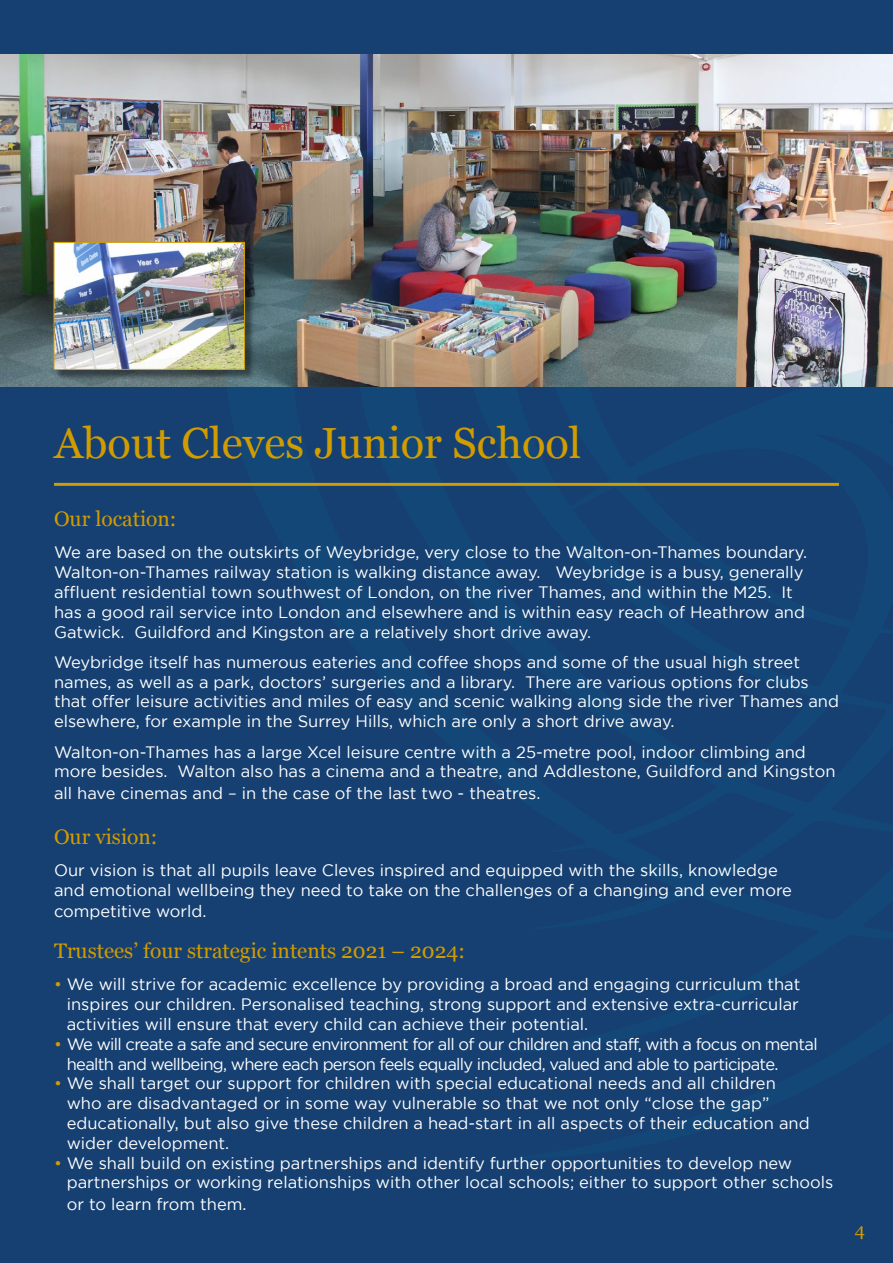
<style>
.page{position:relative;width:893px;height:1263px;background:#164071}
.page>*{position:absolute;margin:0;border:0;box-sizing:border-box;transform-origin:0 0}
.t1{font:43.5px "Georgia";color:#d19c00}
.t2{font:21px "Georgia";color:#d19c00}
.t3{font:18px "Georgia";color:#d19c00}
.t4{font:16.5px/19.8px "Gotham";color:#fff}
.t5{font:16.5px/19.8px "Gotham";letter-spacing:-.04em;color:#fff}
.s1{color:#d19c00}
</style>
<div class="page">
<img style="left:0;top:54px;width:893px;height:333px">
<img style="left:221px;top:131px;width:672px;height:352px">
<hr style="left:54px;top:483px;width:785px;height:3px;background:#d19c00">
<div style="left:55px;top:243px;width:201px;height:137px;background:#000;opacity:.43"></div>
<img style="left:56px;top:244px;width:187px;height:124px">
<div style="left:54px;top:242px;width:191px;height:128px;border:1px solid #d19c00"></div>
<h1 class="t1" style="left:54px;top:411px;width:529px">About Cleves Junior School</h1>
<p class="t2" style="left:54px;top:504px;width:124px">Our location:</p>
<p class="t4" style="left:54px;top:542px;width:755px">We are based on the outskirts of Weybridge, very close to the Walton-on-Thames boundary.<br>Walton-on-Thames railway station is walking distance away. Weybridge is a busy, generally affluent residential town southwest of London, on the river Thames, and within the M25. It has a good rail service into London and elsewhere and is within easy reach of Heathrow and Gatwick. Guildford and Kingston are a relatively short drive away.</p>
<p class="t4" style="left:54px;top:652px;width:787px">Weybridge itself has numerous eateries and coffee shops and some of the usual high street names, as well as a park, doctors’ surgeries and a library. There are various options for clubs that offer leisure activities and miles of easy and scenic walking along side the river Thames and elsewhere, for example in the Surrey Hills, which are only a short drive away.</p>
<p class="t4" style="left:54px;top:741px;width:783px">Walton-on-Thames has a large Xcel leisure centre with a 25-metre pool, indoor climbing and more besides. Walton also has a cinema and a theatre, and Addlestone, Guildford and Kingston</p>
<p class="t4" style="left:54px;top:783px;width:488px">all have cinemas and – in the case of the last two - theatres.</p>
<p class="t2" style="left:54px;top:821px;width:105px">Our vision:</p>
<p class="t4" style="left:54px;top:860px;width:740px">Our vision is that all pupils leave Cleves inspired and equipped with the skills, knowledge and emotional wellbeing they need to take on the challenges of a changing and ever more</p>
<p class="t4" style="left:54px;top:901px;width:154px">competitive world.</p>
<p class="t2" style="left:54px;top:936px;width:412px">Trustees’ four strategic intents 2021 – 2024:</p>
<p class="t4" style="left:67px;top:974px;width:735px;text-align:justify;text-indent:-13px"><span class="s1">•</span> We will strive for academic excellence by providing a broad and engaging curriculum that inspires our children. Personalised teaching, strong support and extensive extra-curricular activities will ensure that every child can achieve their potential.</p>
<p class="t5" style="left:67px;top:1034px;width:752px;text-indent:-13px"><span class="s1">•</span> We will create a safe and secure environment for all of our children and staff, with a focus on mental health and wellbeing, where each person feels equally included, valued and able to participate.</p>
<p class="t4" style="left:67px;top:1073px;width:744px;text-indent:-13px"><span class="s1">•</span> We shall target our support for children with special educational needs and all children who are disadvantaged or in some way vulnerable so that we not only “close the gap” educationally, but also give these children a head-start in all aspects of their education and wider development.</p>
<p class="t4" style="left:67px;top:1152px;width:768px;text-indent:-13px"><span class="s1">•</span> We shall build on existing partnerships and identify further opportunities to develop new partnerships or working relationships with other local schools; either to support other schools</p>
<p class="t4" style="left:67px;top:1194px;width:181px">or to learn from them.</p>
<p class="t3" style="left:855px;top:1217px;width:12px">4</p>
</div>
